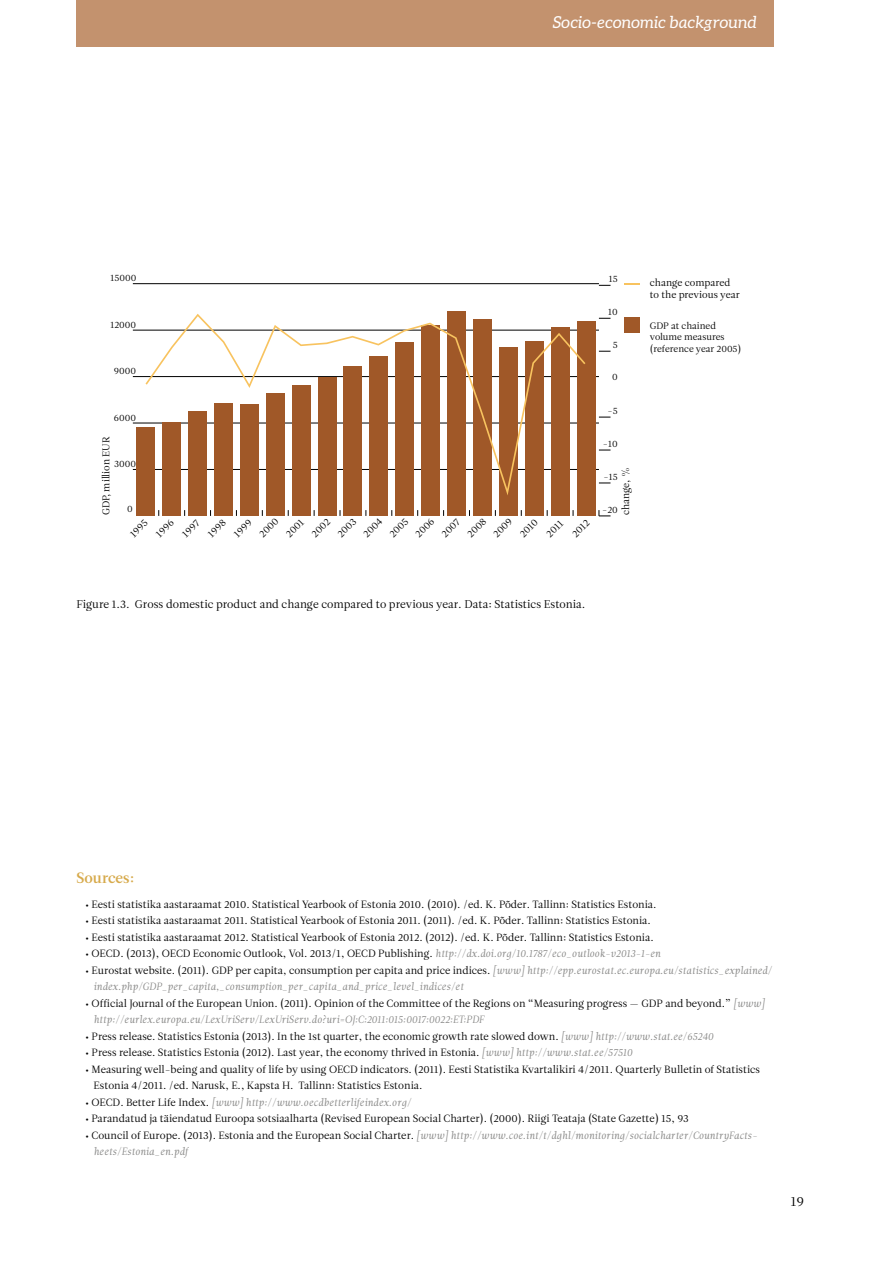
<style>
.page{position:relative;width:893px;height:1263px;background:#fff}
.page>*{position:absolute;margin:0;border:0;box-sizing:border-box;transform-origin:0 0}
.t1{font:italic 16.5px "Aleo";letter-spacing:.01em;color:#fff}
.t2{font:15px "Leitura Roman 3";color:#d7aa4c}
.t3{font:13.5px "Leitura Roman 1";color:#000}
.t4{font:11.25px "Leitura Roman 1";color:#000}
.t5{font:10.5px/16.5px "Leitura Roman 1";color:#000}
.t6{font:10.5px/16.5px "Leitura Italic 1";color:#878786}
.t7{font:9.9px/11.9px "Leitura Roman 1";color:#000}
.t8{font:9.45px/11.2px "Leitura Roman 1";color:#000}
.s1{font-family:"Leitura Italic 1";color:#878786}
.s2{font-family:"Leitura Roman 1";color:#000}
</style>
<div class="page">
<div style="left:77px;top:0;width:697px;height:47px;background:#c3926e"></div>
<hr style="left:133px;top:469px;width:466px;height:1px;background:#000">
<hr style="left:133px;top:423px;width:466px;height:1px;background:#000">
<hr style="left:133px;top:376px;width:466px;height:1px;background:#000">
<hr style="left:133px;top:330px;width:466px;height:1px;background:#000">
<hr style="left:133px;top:283px;width:466px;height:1px;background:#000">
<div style="left:625px;top:318px;width:15px;height:15px;background:#a05828"></div>
<div style="left:136px;top:427px;width:19px;height:89px;background:#a05828"></div>
<div style="left:162px;top:422px;width:19px;height:94px;background:#a05828"></div>
<div style="left:188px;top:411px;width:19px;height:105px;background:#a05828"></div>
<div style="left:214px;top:404px;width:19px;height:112px;background:#a05828"></div>
<div style="left:240px;top:404px;width:19px;height:112px;background:#a05828"></div>
<div style="left:266px;top:393px;width:19px;height:123px;background:#a05828"></div>
<div style="left:292px;top:386px;width:18px;height:130px;background:#a05828"></div>
<div style="left:318px;top:377px;width:18px;height:139px;background:#a05828"></div>
<div style="left:344px;top:366px;width:18px;height:150px;background:#a05828"></div>
<div style="left:370px;top:357px;width:18px;height:159px;background:#a05828"></div>
<div style="left:395px;top:343px;width:19px;height:173px;background:#a05828"></div>
<div style="left:421px;top:325px;width:19px;height:191px;background:#a05828"></div>
<div style="left:447px;top:311px;width:19px;height:205px;background:#a05828"></div>
<div style="left:473px;top:319px;width:19px;height:197px;background:#a05828"></div>
<div style="left:499px;top:347px;width:19px;height:169px;background:#a05828"></div>
<div style="left:525px;top:342px;width:19px;height:174px;background:#a05828"></div>
<div style="left:551px;top:327px;width:18px;height:189px;background:#a05828"></div>
<div style="left:577px;top:321px;width:18px;height:195px;background:#a05828"></div>
<svg style="left:599px;top:510px;width:11px;height:7px"></svg>
<svg style="left:625px;top:283px;width:15px;height:2px"></svg>
<svg style="left:145px;top:314px;width:440px;height:181px"></svg>
<h1 class="t1" style="left:553px;top:13px;width:205px">Socio-economic background</h1>
<p class="t8" style="left:110px;top:272px;width:27px">15000</p>
<p class="t8" style="left:609px;top:273px;width:10px">15</p>
<p class="t7" style="left:650px;top:277px;width:91px">change compared to the previous year</p>
<p class="t8" style="left:608px;top:306px;width:11px">10</p>
<p class="t8" style="left:110px;top:319px;width:27px">12000</p>
<p class="t8" style="left:613px;top:339px;width:7px">5</p>
<p class="t8" style="left:650px;top:320px;width:93px">GDP at chained volume measures (reference year 2005)</p>
<p class="t8" style="left:114px;top:365px;width:24px">9000</p>
<p class="t8" style="left:612px;top:371px;width:7px">0</p>
<p class="t8" style="left:114px;top:412px;width:24px">6000</p>
<p class="t8" style="left:607px;top:405px;width:12px">-5</p>
<p class="t7" style="left:100px;top:515px;width:80px;rotate:-90deg">GDP, million EUR</p>
<p class="t8" style="left:114px;top:458px;width:23px">3000</p>
<p class="t8" style="left:127px;top:503px;width:7px">0</p>
<p class="t8" style="left:603px;top:438px;width:16px">-10</p>
<p class="t7" style="left:620px;top:515px;width:50px;rotate:-90deg">change, %</p>
<p class="t8" style="left:603px;top:471px;width:16px">-15</p>
<p class="t8" style="left:602px;top:504px;width:17px">-20</p>
<p class="t7" style="left:128px;top:531px;width:22px;rotate:-45deg">1995</p>
<p class="t7" style="left:153px;top:531px;width:22px;rotate:-45deg">1996</p>
<p class="t7" style="left:180px;top:531px;width:22px;rotate:-45deg">1997</p>
<p class="t7" style="left:205px;top:531px;width:22px;rotate:-45deg">1998</p>
<p class="t7" style="left:231px;top:531px;width:22px;rotate:-45deg">1999</p>
<p class="t7" style="left:257px;top:531px;width:24px;rotate:-45deg">2000</p>
<p class="t7" style="left:283px;top:531px;width:23px;rotate:-45deg">2001</p>
<p class="t7" style="left:309px;top:531px;width:23px;rotate:-45deg">2002</p>
<p class="t7" style="left:335px;top:531px;width:24px;rotate:-45deg">2003</p>
<p class="t7" style="left:361px;top:531px;width:24px;rotate:-45deg">2004</p>
<p class="t7" style="left:387px;top:531px;width:24px;rotate:-45deg">2005</p>
<p class="t7" style="left:413px;top:531px;width:24px;rotate:-45deg">2006</p>
<p class="t7" style="left:439px;top:531px;width:23px;rotate:-45deg">2007</p>
<p class="t7" style="left:465px;top:531px;width:24px;rotate:-45deg">2008</p>
<p class="t7" style="left:491px;top:531px;width:24px;rotate:-45deg">2009</p>
<p class="t7" style="left:517px;top:531px;width:23px;rotate:-45deg">2010</p>
<p class="t7" style="left:544px;top:531px;width:21px;rotate:-45deg">2011</p>
<p class="t7" style="left:569px;top:531px;width:22px;rotate:-45deg">2012</p>
<p class="t4" style="left:77px;top:598px;width:510px">Figure 1.3. Gross domestic product and change compared to previous year. Data: Statistics Estonia.</p>
<h2 class="t2" style="left:77px;top:868px;width:60px">Sources:</h2>
<p class="t5" style="left:85px;top:896px;width:573px">• Eesti statistika aastaraamat 2010. Statistical Yearbook of Estonia 2010. (2010). /ed. K. Põder. Tallinn: Statistics Estonia.</p>
<p class="t5" style="left:85px;top:912px;width:567px">• Eesti statistika aastaraamat 2011. Statistical Yearbook of Estonia 2011. (2011). /ed. K. Põder. Tallinn: Statistics Estonia.</p>
<p class="t5" style="left:85px;top:929px;width:570px">• Eesti statistika aastaraamat 2012. Statistical Yearbook of Estonia 2012. (2012). /ed. K. Põder. Tallinn: Statistics Estonia.</p>
<p class="t5" style="left:85px;top:945px;width:577px">• OECD. (2013), OECD Economic Outlook, Vol. 2013/1, OECD Publishing. <span class="s1">http://dx.doi.org/10.1787/eco_outlook-v2013-1-en</span></p>
<p class="t5" style="left:85px;top:962px;width:689px">• Eurostat website. (2011). GDP per capita, consumption per capita and price indices. <span class="s1">[www] http://epp.eurostat.ec.europa.eu/statistics_explained/</span></p>
<p class="t6" style="left:94px;top:978px;width:372px">index.php/GDP_per_capita,_consumption_per_capita_and_price_level_indices/et</p>
<p class="t5" style="left:85px;top:995px;width:681px">• Official Journal of the European Union. (2011). Opinion of the Committee of the Regions on “Measuring progress — GDP and beyond.” <span class="s1">[www]</span></p>
<p class="t6" style="left:94px;top:1011px;width:392px">http://eurlex.europa.eu/LexUriServ/LexUriServ.do?uri=OJ:C:2011:015:0017:0022:ET:PDF</p>
<p class="t5" style="left:85px;top:1028px;width:630px">• Press release. Statistics Estonia (2013). In the 1st quarter, the economic growth rate slowed down. <span class="s1">[www] http://www.stat.ee/65240</span></p>
<p class="t5" style="left:85px;top:1044px;width:549px">• Press release. Statistics Estonia (2012). Last year, the economy thrived in Estonia. <span class="s1">[www] http://www.stat.ee/57510</span></p>
<p class="t5" style="left:94px;top:1061px;width:668px;text-indent:-9px">• Measuring well-being and quality of life by using OECD indicators. (2011). Eesti Statistika Kvartalikiri 4/2011. Quarterly Bulletin of Statistics<br>Estonia 4/2011. /ed. Narusk, E., Kapsta H. Tallinn: Statistics Estonia.</p>
<p class="t6" style="left:85px;top:1094px;width:328px"><span class="s2">• OECD. Better Life Index.</span> [www] http://www.oecdbetterlifeindex.org/</p>
<p class="t5" style="left:85px;top:1110px;width:605px">• Parandatud ja täiendatud Euroopa sotsiaalharta (Revised European Social Charter). (2000). Riigi Teataja (State Gazette) 15, 93</p>
<p class="t6" style="left:94px;top:1127px;width:665px;text-indent:-9px"><span class="s2">• Council of Europe. (2013). Estonia and the European Social Charter.</span> [www] http://www.coe.int/t/dghl/monitoring/socialcharter/CountryFacts&shy;heets/Estonia_en.pdf</p>
<p class="t3" style="left:791px;top:1193px;width:15px">19</p>
</div>
